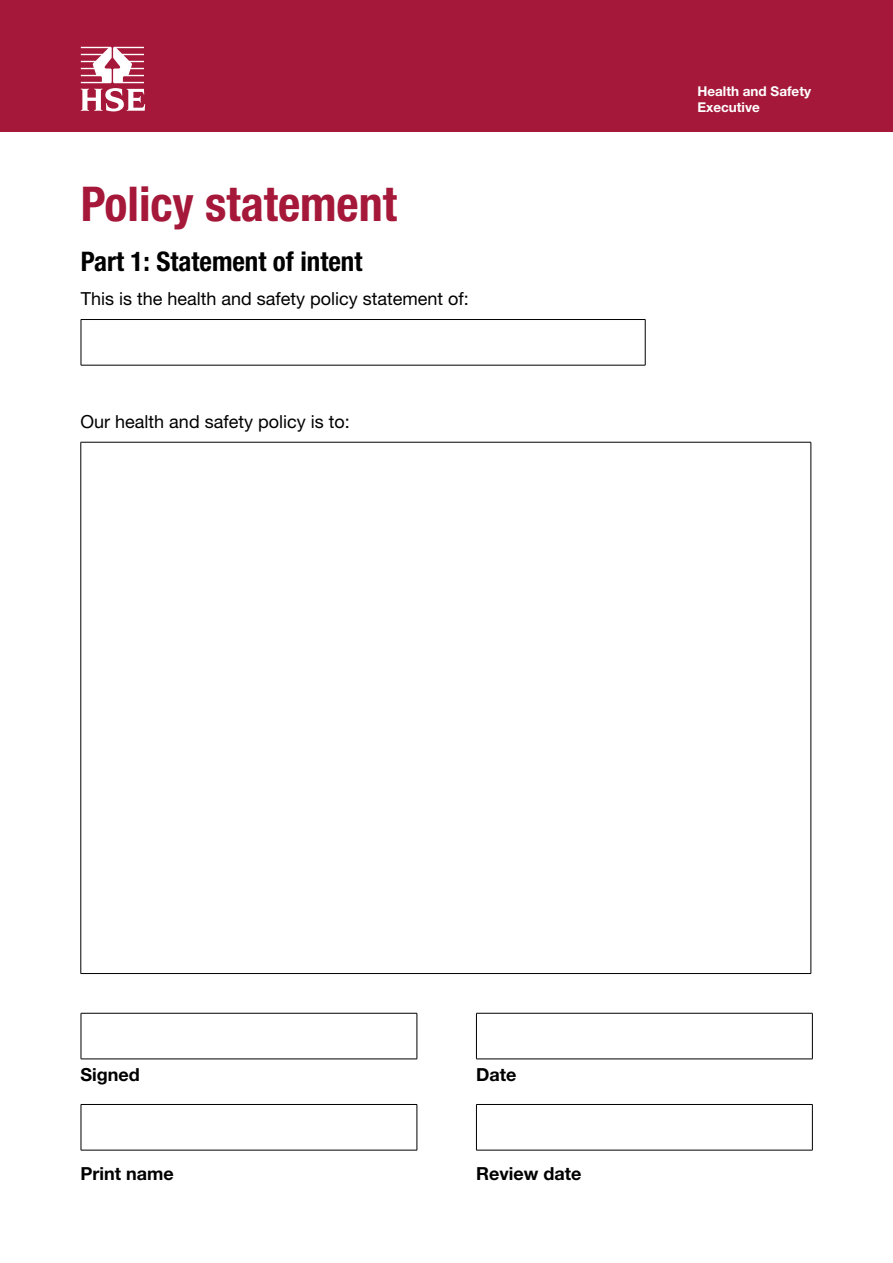
<style>
.page{position:relative;width:893px;height:1263px;background:#fff}
.page>*{position:absolute;margin:0;border:0;box-sizing:border-box;transform-origin:0 0}
.t1{font:700 condensed 48px "Helvetica Neue LT Std";color:#a51839}
.t2{font:700 condensed 27px "Helvetica Neue LT Std";color:#000}
.t3{font:18px "Helvetica Neue LT Std";color:#000}
.t4{font:700 18px "Helvetica Neue LT Std";color:#000}
.t5{font:700 13.5px/16.5px "Helvetica Neue LT";color:#fff}
</style>
<div class="page">
<div style="left:0;top:0;width:893px;height:132px;background:#a51839"></div>
<svg style="left:81px;top:47px;width:64px;height:64px"></svg>
<hr style="left:81px;top:319px;width:564px;height:1px;background:#000">
<hr style="left:81px;top:320px;width:1px;height:45px;background:#000">
<hr style="left:645px;top:320px;width:1px;height:45px;background:#000">
<hr style="left:81px;top:365px;width:564px;height:1px;background:#000">
<hr style="left:81px;top:1013px;width:336px;height:1px;background:#000">
<hr style="left:81px;top:1013px;width:1px;height:46px;background:#000">
<hr style="left:417px;top:1013px;width:1px;height:46px;background:#000">
<hr style="left:81px;top:1059px;width:336px;height:1px;background:#000">
<hr style="left:476px;top:1013px;width:337px;height:1px;background:#000">
<hr style="left:476px;top:1013px;width:1px;height:46px;background:#000">
<hr style="left:812px;top:1013px;width:1px;height:46px;background:#000">
<hr style="left:476px;top:1059px;width:337px;height:1px;background:#000">
<hr style="left:81px;top:1104px;width:336px;height:1px;background:#000">
<hr style="left:81px;top:1105px;width:1px;height:45px;background:#000">
<hr style="left:417px;top:1105px;width:1px;height:45px;background:#000">
<hr style="left:81px;top:1150px;width:336px;height:1px;background:#000">
<hr style="left:476px;top:1104px;width:337px;height:1px;background:#000">
<hr style="left:476px;top:1105px;width:1px;height:45px;background:#000">
<hr style="left:812px;top:1105px;width:1px;height:45px;background:#000">
<hr style="left:476px;top:1150px;width:337px;height:1px;background:#000">
<hr style="left:81px;top:442px;width:730px;height:1px;background:#000">
<hr style="left:81px;top:442px;width:1px;height:531px;background:#000">
<hr style="left:811px;top:442px;width:1px;height:531px;background:#000">
<hr style="left:81px;top:973px;width:730px;height:1px;background:#000">
<h1 class="t1" style="left:81px;top:175px;width:318px">Policy statement</h1>
<h2 class="t2" style="left:81px;top:245px;width:283px">Part 1: Statement of intent</h2>
<p class="t3" style="left:81px;top:288px;width:390px">This is the health and safety policy statement of:</p>
<p class="t3" style="left:81px;top:411px;width:271px">Our health and safety policy is to:</p>
<p class="t5" style="left:697px;top:82px;width:115px">Health and Safety<br>Executive</p>
<p class="t4" style="left:81px;top:1064px;width:61px">Signed</p>
<p class="t4" style="left:476px;top:1064px;width:42px">Date</p>
<p class="t4" style="left:81px;top:1162px;width:95px">Print name</p>
<p class="t4" style="left:476px;top:1162px;width:107px">Review date</p>
</div>
